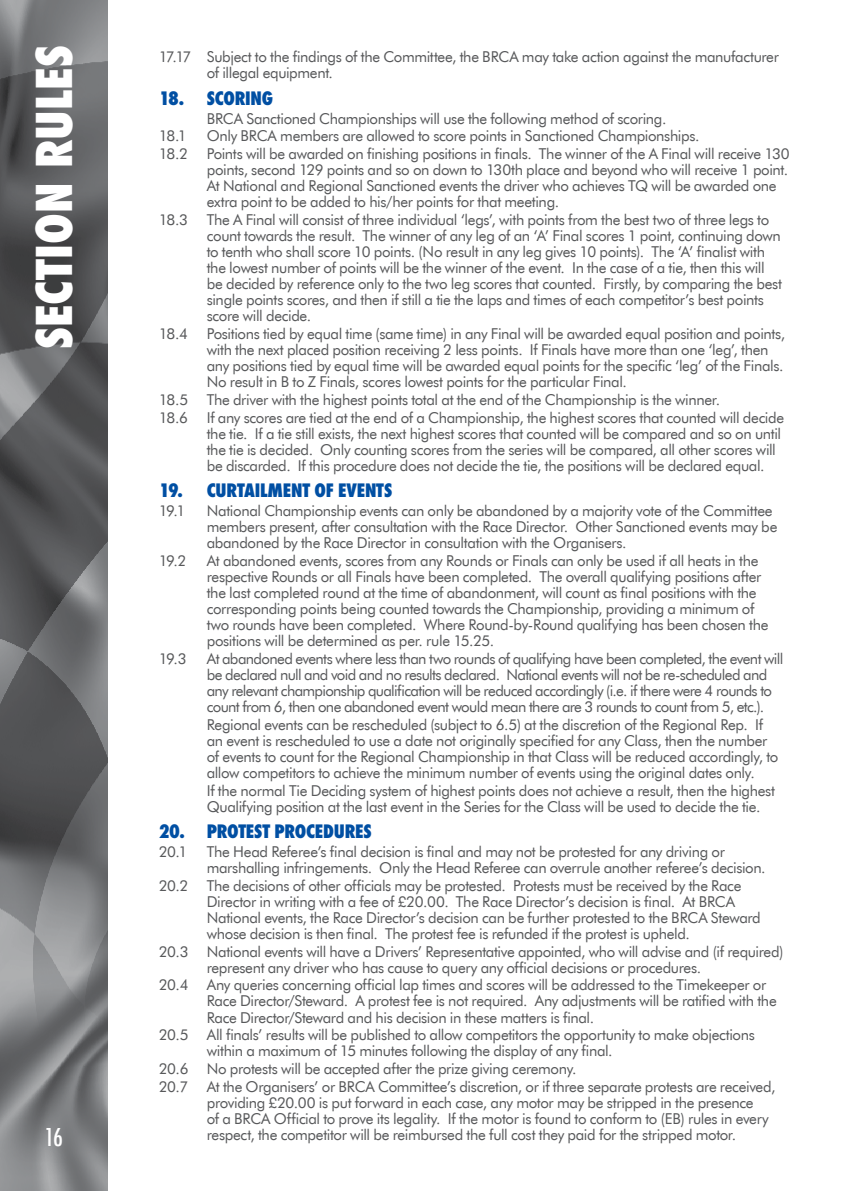
<style>
.page{position:relative;width:842px;height:1191px;background:#fff}
.page>*{position:absolute;margin:0;border:0;box-sizing:border-box;transform-origin:0 0}
.t1{font:800 condensed 48px "Futura";color:#fff}
.t2{font:500 condensed 24px "Futura";color:#fff}
.t3{font:800 condensed 18px "Futura";letter-spacing:-.015em;color:#004fa3}
.t4{font:15px/16px "Futura BT";letter-spacing:-.025em;color:#58595b}
.t5{font:15px/16px "Futura BT";letter-spacing:-.045em;color:#58595b}
</style>
<div class="page">
<svg style="left:0;top:0;width:108px;height:1191px;background:#67686a"></svg>
<h1 class="t1" style="left:22px;top:349px;width:305px;rotate:-90deg">SECTION RULES</h1>
<h2 class="t2" style="left:45px;top:1121px;width:20px">16</h2>
<p class="t4" style="left:207px;top:49px;width:574px;text-indent:-48px">17.17 Subject to the findings of the Committee, the BRCA may take action against the manufacturer of illegal equipment.</p>
<p class="t3" style="left:159px;top:86px;width:116px">18. SCORING</p>
<p class="t4" style="left:207px;top:110px;width:461px">BRCA Sanctioned Championships will use the following method of scoring.</p>
<p class="t4" style="left:159px;top:128px;width:30px">18.1</p>
<p class="t4" style="left:207px;top:128px;width:494px">Only BRCA members are allowed to score points in Sanctioned Championships.</p>
<p class="t4" style="left:159px;top:146px;width:31px">18.2</p>
<p class="t4" style="left:207px;top:146px;width:584px">Points will be awarded on finishing positions in finals. The winner of the A Final will receive 130 points, second 129 points and so on down to 130th place and beyond who will receive 1 point.<br>At National and Regional Sanctioned events the driver who achieves TQ will be awarded one extra point to be added to his/her points for that meeting.</p>
<p class="t4" style="left:207px;top:211px;width:577px;text-indent:-48px">18.3 The A Final will consist of three individual ‘legs’, with points from the best two of three legs to count towards the result. The winner of any leg of an ‘A’ Final scores 1 point, continuing down to tenth who shall score 10 points. (No result in any leg gives 10 points). The ‘A’ finalist with the lowest number of points will be the winner of the event. In the case of a tie, then this will be decided by reference only to the two leg scores that counted. Firstly, by comparing the best single points scores, and then if still a tie the laps and times of each competitor’s best points score will decide.</p>
<p class="t4" style="left:207px;top:326px;width:580px;text-indent:-48px">18.4 Positions tied by equal time (same time) in any Final will be awarded equal position and points, with the next placed position receiving 2 less points. If Finals have more than one ‘leg’, then any positions tied by equal time will be awarded equal points for the specific ‘leg’ of the Finals.<br>No result in B to Z Finals, scores lowest points for the particular Final.</p>
<p class="t4" style="left:159px;top:391px;width:627px;line-height:17.8px">18.5 The driver with the highest points total at the end of the Championship is the winner.<br>18.6 If any scores are tied at the end of a Championship, the highest scores that counted will decide</p>
<p class="t4" style="left:207px;top:425px;width:576px">the tie. If a tie still exists, the next highest scores that counted will be compared and so on until the tie is decided. Only counting scores from the series will be compared, all other scores will be discarded. If this procedure does not decide the tie, the positions will be declared equal.</p>
<p class="t3" style="left:159px;top:478px;width:235px">19. CURTAILMENT OF EVENTS</p>
<p class="t4" style="left:159px;top:502px;width:28px">19.1</p>
<p class="t4" style="left:207px;top:502px;width:572px">National Championship events can only be abandoned by a majority vote of the Committee members present, after consultation with the Race Director. Other Sanctioned events may be abandoned by the Race Director in consultation with the Organisers.</p>
<p class="t4" style="left:159px;top:552px;width:29px">19.2</p>
<p class="t4" style="left:207px;top:552px;width:563px">At abandoned events, scores from any Rounds or Finals can only be used if all heats in the respective Rounds or all Finals have been completed. The overall qualifying positions after the last completed round at the time of abandonment, will count as final positions with the corresponding points being counted towards the Championship, providing a minimum of two rounds have been completed. Where Round-by-Round qualifying has been chosen the positions will be determined as per. rule 15.25.</p>
<p class="t4" style="left:159px;top:650px;width:29px">19.3</p>
<p class="t5" style="left:207px;top:650px;width:578px">At abandoned events where less than two rounds of qualifying have been completed, the event will be declared null and void and no results declared. National events will not be re-scheduled and any relevant championship qualification will be reduced accordingly (i.e. if there were 4 rounds to count from 6, then one abandoned event would mean there are 3 rounds to count from 5, etc.).</p>
<p class="t4" style="left:207px;top:716px;width:573px">Regional events can be rescheduled (subject to 6.5) at the discretion of the Regional Rep. If an event is rescheduled to use a date not originally specified for any Class, then the number of events to count for the Regional Championship in that Class will be reduced accordingly, to allow competitors to achieve the minimum number of events using the original dates only.</p>
<p class="t4" style="left:207px;top:782px;width:570px">If the normal Tie Deciding system of highest points does not achieve a result, then the highest<br>Qualifying position at the last event in the Series for the Class will be used to decide the tie.</p>
<p class="t3" style="left:159px;top:819px;width:215px">20. PROTEST PROCEDURES</p>
<p class="t4" style="left:159px;top:843px;width:30px">20.1</p>
<p class="t4" style="left:207px;top:843px;width:560px">The Head Referee’s final decision is final and may not be protested for any driving or marshalling infringements. Only the Head Referee can overrule another referee’s decision.</p>
<p class="t4" style="left:207px;top:877px;width:556px;text-indent:-48px">20.2 The decisions of other officials may be protested. Protests must be received by the Race Director in writing with a fee of £20.00. The Race Director’s decision is final. At BRCA National events, the Race Director’s decision can be further protested to the BRCA Steward whose decision is then final. The protest fee is refunded if the protest is upheld.</p>
<p class="t4" style="left:207px;top:943px;width:578px;text-indent:-48px">20.3 National events will have a Drivers’ Representative appointed, who will advise and (if required) represent any driver who has cause to query any official decisions or procedures.</p>
<p class="t4" style="left:207px;top:977px;width:571px;text-indent:-48px">20.4 Any queries concerning official lap times and scores will be addressed to the Timekeeper or<br>Race Director/Steward. A protest fee is not required. Any adjustments will be ratified with the<br>Race Director/Steward and his decision in these matters is final.</p>
<p class="t4" style="left:207px;top:1026px;width:550px;text-indent:-48px">20.5 All finals’ results will be published to allow competitors the opportunity to make objections within a maximum of 15 minutes following the display of any final.</p>
<p class="t4" style="left:159px;top:1059px;width:618px;line-height:17.8px">20.6 No protests will be accepted after the prize giving ceremony.<br>20.7 At the Organisers’ or BRCA Committee’s discretion, or if three separate protests are received,</p>
<p class="t4" style="left:207px;top:1094px;width:563px">providing £20.00 is put forward in each case, any motor may be stripped in the presence of a BRCA Official to prove its legality. If the motor is found to conform to (EB) rules in every respect, the competitor will be reimbursed the full cost they paid for the stripped motor.</p>
</div>
